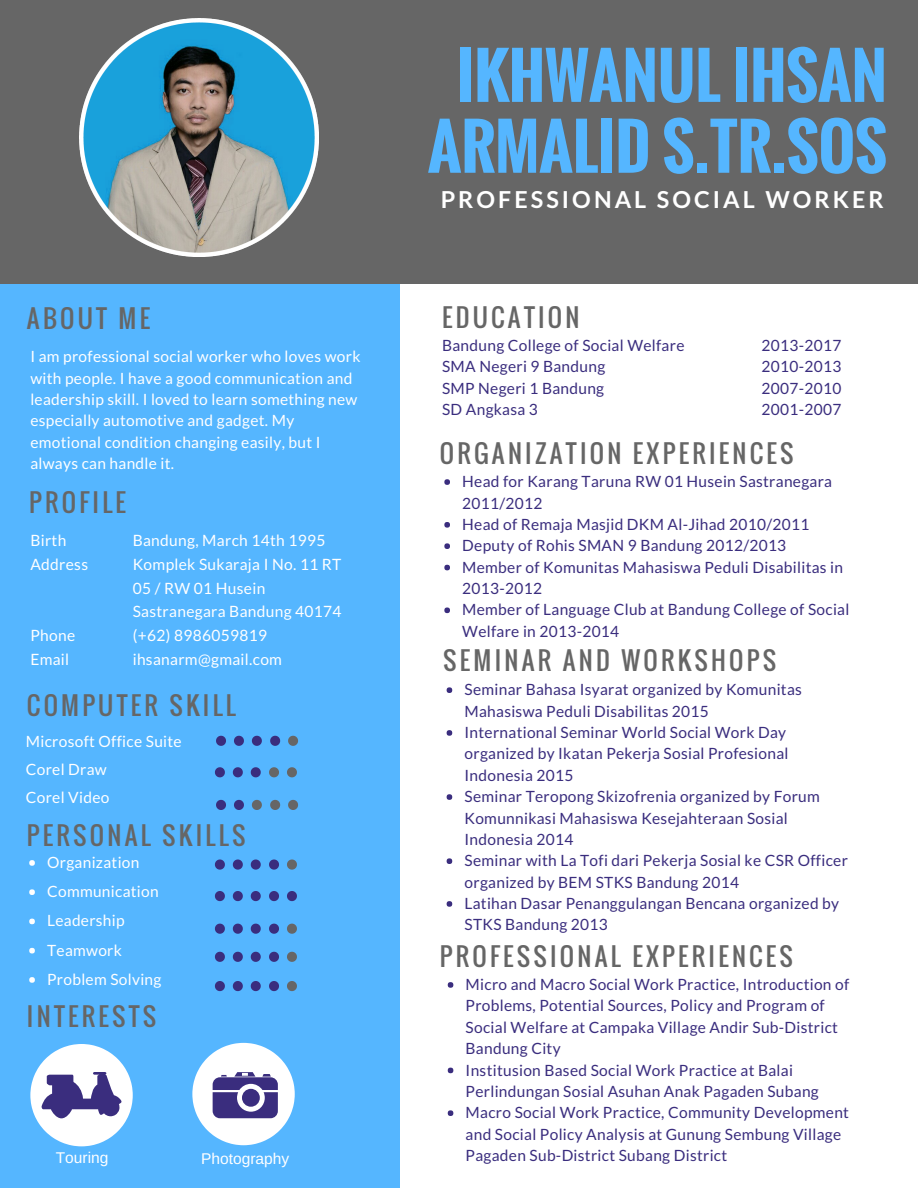
<style>
.page{position:relative;width:918px;height:1188px;background:#fff}
.page>*{position:absolute;margin:0;border:0;box-sizing:border-box;transform-origin:0 0}
.t1{font:700 61.5px/70.8px "Oswald";color:#55b6ff;text-align:center}
.t2{font:24.9px "Oswald";letter-spacing:.13em;color:#666}
.t3{font:700 23.4px "Lato";letter-spacing:.13em;color:#fff}
.t4{font:15.6px/23.7px "Lato";letter-spacing:.02em;color:#fff}
.t5{font:15.6px "Arimo";color:#fff}
.t6{font:15.45px/21.3px "Lato";letter-spacing:.02em;color:#3a2d7e}
.t7{font:15.45px/21.3px "Lato";letter-spacing:.02em;color:#fff}
</style>
<div class="page">
<div style="left:0;top:77px;width:399px;height:1111px;background:#55b6ff"></div>
<div style="left:0;top:0;width:918px;height:284px;background:#666"></div>
<svg style="left:29px;top:860px;width:6px;height:6px"></svg>
<svg style="left:29px;top:889px;width:6px;height:6px"></svg>
<svg style="left:29px;top:919px;width:6px;height:5px"></svg>
<svg style="left:29px;top:948px;width:6px;height:5px"></svg>
<svg style="left:29px;top:977px;width:6px;height:6px"></svg>
<img style="left:80px;top:18px;width:238px;height:238px">
<svg style="left:216px;top:736px;width:10px;height:10px"></svg>
<svg style="left:234px;top:736px;width:10px;height:10px"></svg>
<svg style="left:252px;top:736px;width:10px;height:10px"></svg>
<svg style="left:270px;top:736px;width:10px;height:10px"></svg>
<svg style="left:288px;top:736px;width:10px;height:10px"></svg>
<svg style="left:216px;top:800px;width:10px;height:10px"></svg>
<svg style="left:234px;top:800px;width:10px;height:10px"></svg>
<svg style="left:252px;top:800px;width:10px;height:10px"></svg>
<svg style="left:270px;top:800px;width:10px;height:10px"></svg>
<svg style="left:288px;top:800px;width:10px;height:10px"></svg>
<svg style="left:215px;top:767px;width:10px;height:10px"></svg>
<svg style="left:233px;top:767px;width:10px;height:10px"></svg>
<svg style="left:251px;top:767px;width:10px;height:10px"></svg>
<svg style="left:269px;top:767px;width:10px;height:10px"></svg>
<svg style="left:287px;top:767px;width:10px;height:10px"></svg>
<svg style="left:215px;top:860px;width:10px;height:10px"></svg>
<svg style="left:233px;top:860px;width:10px;height:10px"></svg>
<svg style="left:251px;top:860px;width:10px;height:10px"></svg>
<svg style="left:269px;top:860px;width:10px;height:10px"></svg>
<svg style="left:287px;top:860px;width:10px;height:10px"></svg>
<svg style="left:215px;top:891px;width:10px;height:10px"></svg>
<svg style="left:233px;top:891px;width:10px;height:10px"></svg>
<svg style="left:251px;top:891px;width:10px;height:10px"></svg>
<svg style="left:269px;top:891px;width:10px;height:10px"></svg>
<svg style="left:287px;top:891px;width:10px;height:10px"></svg>
<svg style="left:215px;top:924px;width:10px;height:10px"></svg>
<svg style="left:233px;top:924px;width:10px;height:10px"></svg>
<svg style="left:251px;top:924px;width:10px;height:10px"></svg>
<svg style="left:269px;top:924px;width:10px;height:10px"></svg>
<svg style="left:287px;top:924px;width:10px;height:10px"></svg>
<svg style="left:215px;top:952px;width:10px;height:10px"></svg>
<svg style="left:233px;top:952px;width:10px;height:10px"></svg>
<svg style="left:251px;top:952px;width:10px;height:10px"></svg>
<svg style="left:269px;top:952px;width:10px;height:10px"></svg>
<svg style="left:287px;top:952px;width:10px;height:10px"></svg>
<svg style="left:215px;top:981px;width:10px;height:10px"></svg>
<svg style="left:233px;top:981px;width:10px;height:10px"></svg>
<svg style="left:251px;top:981px;width:10px;height:10px"></svg>
<svg style="left:269px;top:981px;width:10px;height:10px"></svg>
<svg style="left:287px;top:981px;width:10px;height:10px"></svg>
<svg style="left:192px;top:1043px;width:103px;height:102px"></svg>
<svg style="left:30px;top:1044px;width:103px;height:102px"></svg>
<svg style="left:444px;top:479px;width:6px;height:6px"></svg>
<svg style="left:444px;top:522px;width:6px;height:6px"></svg>
<svg style="left:444px;top:543px;width:6px;height:6px"></svg>
<svg style="left:444px;top:565px;width:6px;height:5px"></svg>
<svg style="left:444px;top:608px;width:6px;height:5px"></svg>
<svg style="left:447px;top:687px;width:5px;height:6px"></svg>
<svg style="left:447px;top:730px;width:5px;height:6px"></svg>
<svg style="left:447px;top:794px;width:5px;height:6px"></svg>
<svg style="left:447px;top:858px;width:5px;height:6px"></svg>
<svg style="left:447px;top:901px;width:5px;height:6px"></svg>
<svg style="left:448px;top:982px;width:5px;height:6px"></svg>
<svg style="left:448px;top:1068px;width:5px;height:5px"></svg>
<svg style="left:448px;top:1110px;width:5px;height:6px"></svg>
<h2 class="t2" style="left:27px;top:299px;width:125px">ABOUT ME</h2>
<p class="t7" style="left:30px;top:346px;width:332px">I am professional social worker who loves work with people. I have a good communication and leadership skill. I loved to learn something new especially automotive and gadget. My emotional condition changing easily, but I always can handle it.</p>
<h2 class="t2" style="left:29px;top:484px;width:98px">PROFILE</h2>
<p class="t4" style="left:30px;top:529px;width:59px">Birth<br>Address</p>
<p class="t4" style="left:30px;top:623px;width:46px">Phone<br>Email</p>
<p class="t4" style="left:133px;top:529px;width:210px">Bandung, March 14th 1995<br>Komplek Sukaraja I No. 11 RT<br>05 / RW 01 Husein<br>Sastranegara Bandung 40174 (+62) 8986059819 ihsanarm@gmail.com</p>
<h2 class="t2" style="left:27px;top:686px;width:210px">COMPUTER SKILL</h2>
<p class="t7" style="left:26px;top:727px;width:157px;line-height:28.2px">Microsoft Office Suite<br>Corel Draw<br>Corel Video</p>
<h2 class="t2" style="left:27px;top:817px;width:220px">PERSONAL SKILLS</h2>
<p class="t7" style="left:47px;top:847px;width:116px;line-height:29.2px">Organization<br>Communication<br>Leadership<br>Teamwork<br>Problem Solving</p>
<h2 class="t2" style="left:27px;top:998px;width:131px">INTERESTS</h2>
<p class="t5" style="left:56px;top:1149px;width:54px">Touring</p>
<p class="t5" style="left:201px;top:1150px;width:90px">Photography</p>
<h1 class="t1" style="left:428px;top:39px;width:461px">IKHWANUL IHSAN<br>ARMALID S.TR.SOS</h1>
<h3 class="t3" style="left:441px;top:185px;width:445px">PROFESSIONAL SOCIAL WORKER</h3>
<h2 class="t2" style="left:442px;top:298px;width:139px">EDUCATION</h2>
<p class="t6" style="left:442px;top:334px;width:244px">Bandung College of Social Welfare<br>SMA Negeri 9 Bandung<br>SMP Negeri 1 Bandung<br>SD Angkasa 3</p>
<p class="t6" style="left:762px;top:334px;width:81px;text-align:justify">2013-2017<br>2010-2013<br>2007-2010<br>2001-2007</p>
<h2 class="t2" style="left:440px;top:434px;width:355px">ORGANIZATION EXPERIENCES</h2>
<p class="t6" style="left:462px;top:470px;width:389px">Head for Karang Taruna RW 01 Husein Sastranegara 2011/2012<br>Head of Remaja Masjid DKM Al-Jihad 2010/2011<br>Deputy of Rohis SMAN 9 Bandung 2012/2013<br>Member of Komunitas Mahasiswa Peduli Disabilitas in 2013-2012<br>Member of Language Club at Bandung College of Social Welfare in 2013-2014</p>
<h2 class="t2" style="left:443px;top:641px;width:334px">SEMINAR AND WORKSHOPS</h2>
<p class="t6" style="left:465px;top:679px;width:385px">Seminar Bahasa Isyarat organized by Komunitas Mahasiswa Peduli Disabilitas 2015<br>International Seminar World Social Work Day organized by Ikatan Pekerja Sosial Profesional Indonesia 2015<br>Seminar Teropong Skizofrenia organized by Forum Komunnikasi Mahasiswa Kesejahteraan Sosial Indonesia 2014<br>Seminar with La Tofi dari Pekerja Sosial ke CSR Officer organized by BEM STKS Bandung 2014<br>Latihan Dasar Penanggulangan Bencana organized by STKS Bandung 2013</p>
<h2 class="t2" style="left:440px;top:937px;width:355px">PROFESSIONAL EXPERIENCES</h2>
<p class="t6" style="left:466px;top:973px;width:385px">Micro and Macro Social Work Practice, Introduction of Problems, Potential Sources, Policy and Program of Social Welfare at Campaka Village Andir Sub-District Bandung City<br>Institusion Based Social Work Practice at Balai Perlindungan Sosial Asuhan Anak Pagaden Subang Macro Social Work Practice, Community Development and Social Policy Analysis at Gunung Sembung Village Pagaden Sub-District Subang District</p>
</div>
